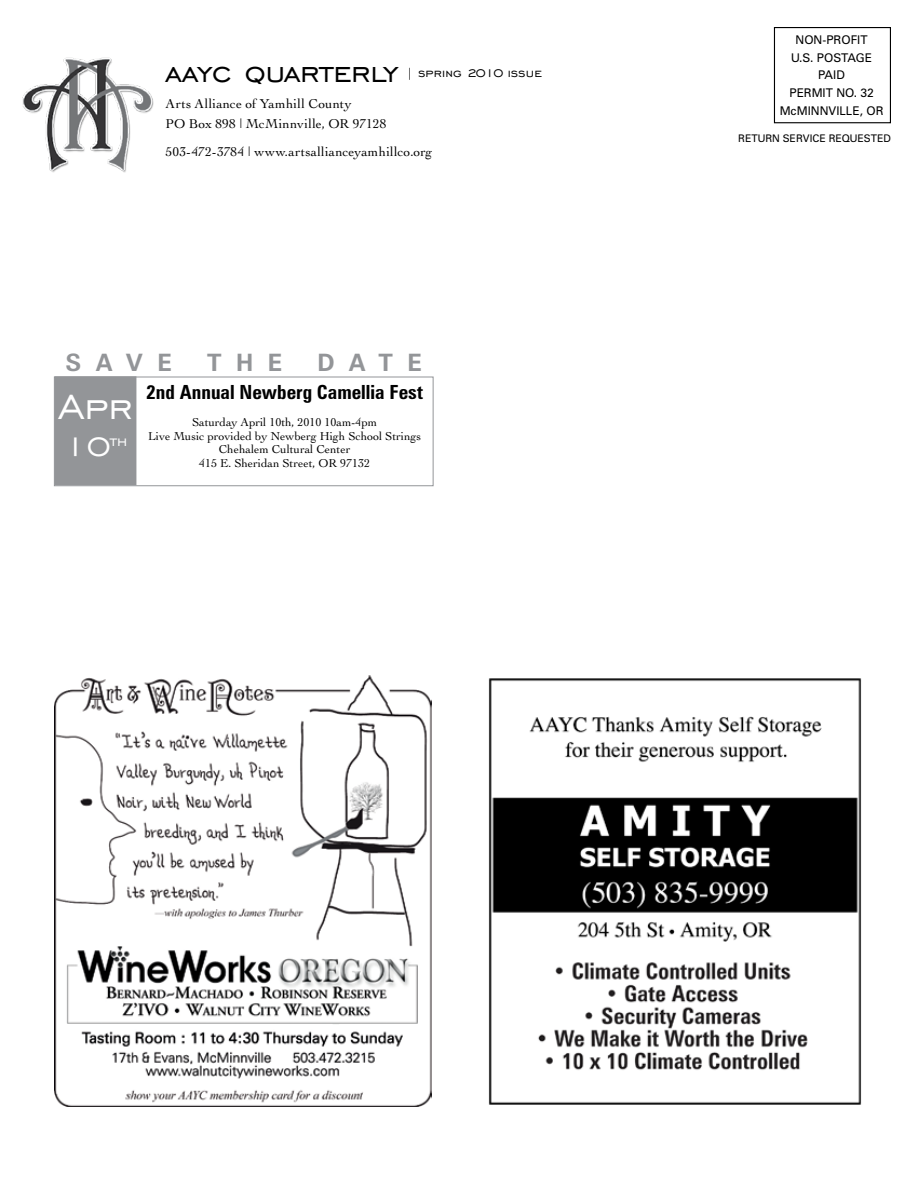
<style>
.page{position:relative;width:918px;height:1188px;background:#fff}
.page>*{position:absolute;margin:0;border:0;box-sizing:border-box;transform-origin:0 0}
.t1{font:45px "Engravers Gothic BT";color:#fff}
.t2{font:36px "Engravers Gothic BT";letter-spacing:-.01em;color:#000}
.t3{font:36px "Engravers Gothic BT";color:#fff}
.t4{font:700 24px "Zurich BT";letter-spacing:.6em;color:#939598}
.t5{font:700 condensed 19.5px "Zurich BT";color:#000}
.t6{font:15px "Engravers Gothic BT";letter-spacing:.01em;color:#000}
.t7{font:13.5px/19.5px "Cochin";letter-spacing:.02em;color:#000}
.t8{font:12px/13.5px "Cochin";color:#000;text-align:center}
.t9{font:12px/17.7px "Zurich BT";color:#000;text-align:center}
.t10{font:10.5px "Zurich BT";color:#000}
.s1{font-size:12px}
</style>
<div class="page">
<img style="left:488px;top:678px;width:374px;height:427px">
<img style="left:54px;top:675px;width:378px;height:432px">
<div style="left:774px;top:27px;width:117px;height:96px;border:1px solid #000"></div>
<svg style="left:54px;top:376px;width:380px;height:111px"></svg>
<div style="left:55px;top:377px;width:81px;height:108px;background:#939598"></div>
<img style="left:22px;top:57px;width:132px;height:116px">
<h2 class="t2" style="left:166px;top:52px;width:235px">aayc quarterly</h2>
<p class="t6" style="left:407px;top:65px;width:137px"><span class="s1">|</span> spring 2010 issue</p>
<p class="t7" style="left:166px;top:94px;width:223px">Arts Alliance of Yamhill County<br>PO Box 898 | McMinnville, OR 97128</p>
<p class="t7" style="left:166px;top:142px;width:268px">503-472-3784 | www.artsallianceyamhillco.org</p>
<h3 class="t4" style="left:66px;top:348px;width:108px">SAVE</h3>
<h3 class="t4" style="left:207px;top:348px;width:76px">THE</h3>
<h3 class="t4" style="left:318px;top:348px;width:106px">DATE</h3>
<h1 class="t1" style="left:58px;top:382px;width:76px">Apr</h1>
<h2 class="t3" style="left:64px;top:427px;width:65px">10<sup>th</sup></h2>
<h3 class="t5" style="left:146px;top:381px;width:278px">2nd Annual Newberg Camellia Fest</h3>
<p class="t8" style="left:148px;top:416px;width:274px">Saturday April 10th, 2010 10am-4pm<br>Live Music provided by Newberg High School Strings Chehalem Cultural Center<br>415 E. Sheridan Street, OR 97132</p>
<p class="t9" style="left:780px;top:31px;width:105px">NON-PROFIT<br>U.S. POSTAGE<br>PAID<br>PERMIT NO. 32<br>MCMINNVILLE, OR</p>
<p class="t10" style="left:738px;top:132px;width:15px">RETURN</p>
<p class="t10" style="left:783px;top:132px;width:14px">SERVICE</p>
<p class="t10" style="left:829px;top:132px;width:29px">REQUESTED</p>
</div>
